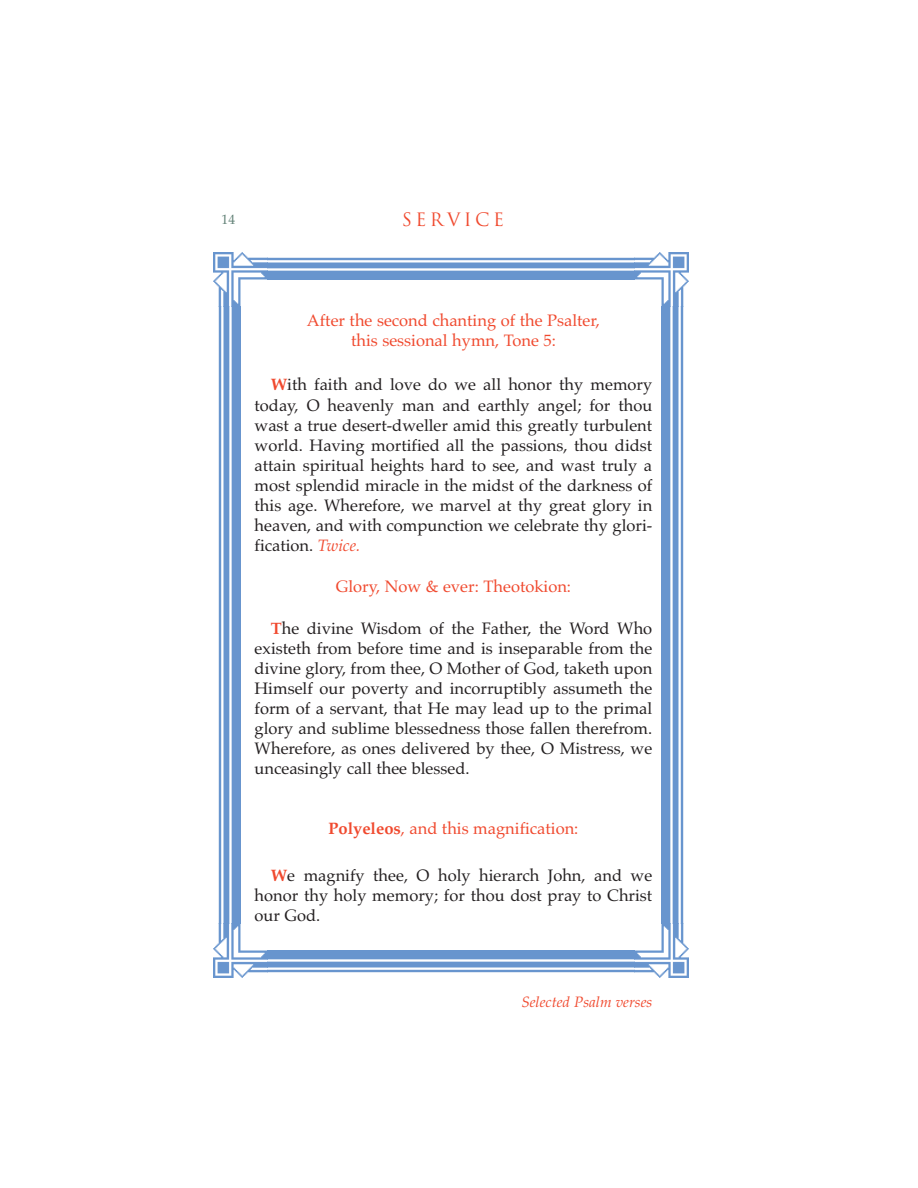
<style>
.page{position:relative;width:918px;height:1188px;background:#fff}
.page>*{position:absolute;margin:0;border:0;box-sizing:border-box;transform-origin:0 0}
.t1{font:18px "Romul";letter-spacing:.195em;color:#f0492e}
.t2{font:16.5px/20.1px "Palatino";color:#231f20;text-align:justify}
.t3{font:16.5px/20.1px "Palatino";color:#f0492e;text-align:center}
.t4{font:italic 15px "Palatino";color:#f0492e}
.t5{font:13.5px "Palatino";color:#608075}
.s1{font-weight:700;color:#f0492e}
.s2{font-style:italic;color:#f0492e}
.s3{font-weight:700}
</style>
<div class="page">
<img style="left:213px;top:253px;width:54px;height:54px">
<img style="left:267px;top:257px;width:368px;height:23px">
<img style="left:635px;top:253px;width:54px;height:54px">
<img style="left:662px;top:307px;width:22px;height:616px">
<img style="left:635px;top:923px;width:54px;height:54px">
<img style="left:267px;top:950px;width:368px;height:23px">
<img style="left:213px;top:923px;width:54px;height:54px">
<img style="left:218px;top:307px;width:22px;height:616px">
<div style="left:253px;top:304px;width:401px;height:632px;background:#fff"></div>
<p class="t5" style="left:222px;top:214px;width:15px">14</p>
<p class="t1" style="left:402px;top:213px;width:104px">SERVICE</p>
<p class="t3" style="left:307px;top:312px;width:294px">After the second chanting of the Psalter, this sessional hymn, Tone 5:</p>
<p class="t2" style="left:255px;top:377px;width:399px;text-indent:16px"><span class="s1">W</span>ith faith and love do we all honor thy memory today, O heavenly man and earthly angel; for thou wast a true desert-dweller amid this greatly turbulent world. Having mortified all the passions, thou didst attain spiritual heights hard to see, and wast truly a most splendid miracle in the midst of the darkness of this age. Wherefore, we marvel at thy great glory in heaven, and with compunction we celebrate thy glori&shy;fication. <span class="s2">Twice.</span></p>
<p class="t3" style="left:336px;top:579px;width:237px">Glory, Now &amp; ever: Theotokion:</p>
<p class="t2" style="left:255px;top:620px;width:399px;text-indent:16px"><span class="s1">T</span>he divine Wisdom of the Father, the Word Who existeth from before time and is inseparable from the divine glory, from thee, O Mother of God, taketh upon Himself our poverty and incorruptibly assumeth the form of a servant, that He may lead up to the primal glory and sublime blessedness those fallen therefrom.<br>Wherefore, as ones delivered by thee, O Mistress, we unceasingly call thee blessed.</p>
<p class="t3" style="left:328px;top:820px;width:251px"><span class="s3">Polyeleos</span>, and this magnification:</p>
<p class="t2" style="left:255px;top:867px;width:399px;text-indent:16px"><span class="s1">W</span>e magnify thee, O holy hierarch John, and we honor thy holy memory; for thou dost pray to Christ our God.</p>
<p class="t4" style="left:521px;top:996px;width:132px">Selected Psalm verses</p>
</div>
